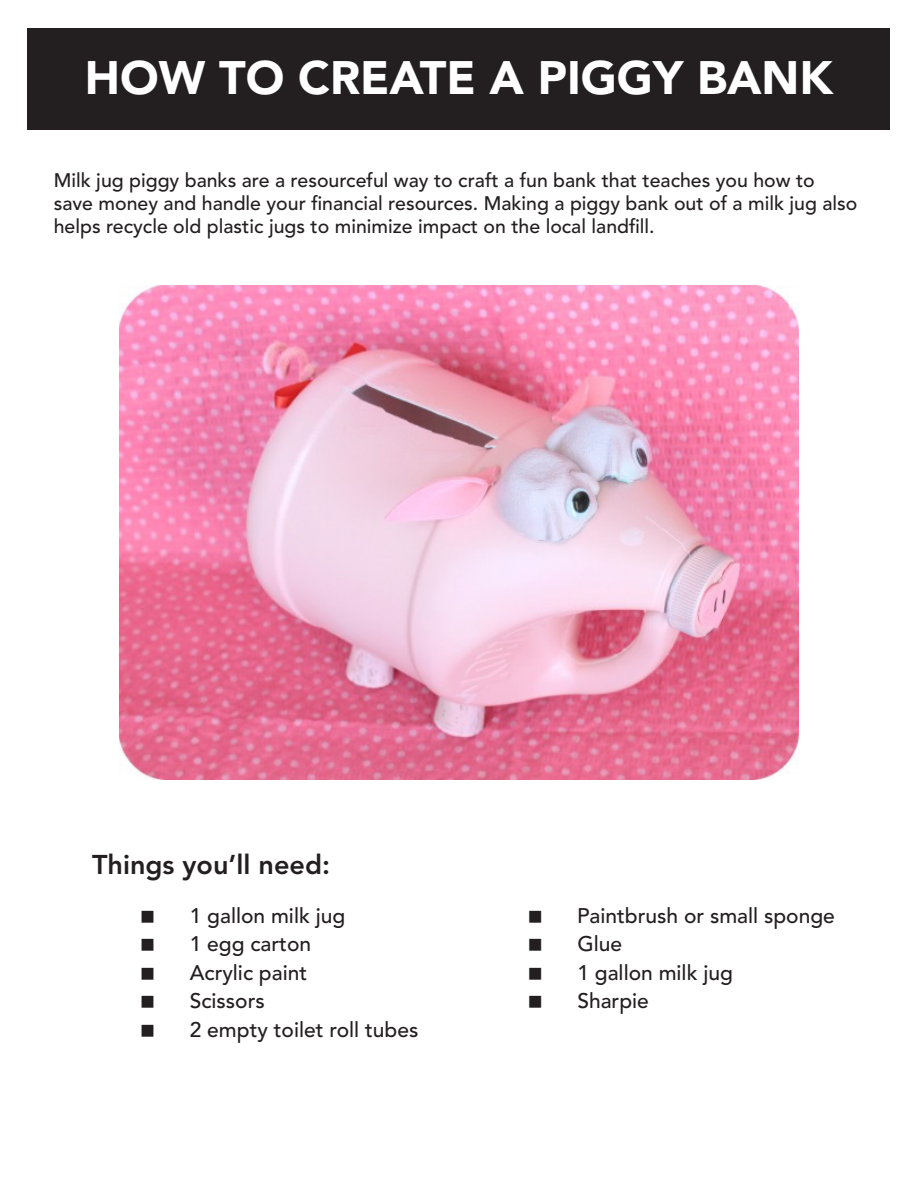
<style>
.page{position:relative;width:918px;height:1188px;background:#fff}
.page>*{position:absolute;margin:0;border:0;box-sizing:border-box;transform-origin:0 0}
.t1{font:900 46.5px "Avenir LT Std";color:#fff}
.t2{font:800 27px "Avenir LT Std";color:#231f20}
.t3{font:500 21px/28.5px "Avenir LT Std";color:#231f20}
.t4{font:500 19.5px/23.4px "Avenir LT Std";color:#231f20}
</style>
<div class="page">
<div style="left:28px;top:28px;width:862px;height:101px;background:#231f20"></div>
<img style="left:119px;top:285px;width:680px;height:495px">
<p class="t1" style="left:85px;top:50px;width:750px">HOW TO CREATE A PIGGY BANK</p>
<p class="t4" style="left:54px;top:169px;width:805px">Milk jug piggy banks are a resourceful way to craft a fun bank that teaches you how to save money and handle your financial resources. Making a piggy bank out of a milk jug also helps recycle old plastic jugs to minimize impact on the local landfill.</p>
<p class="t2" style="left:92px;top:848px;width:240px">Things you’ll need:</p>
<p class="t3" style="left:190px;top:902px;width:157px">1 gallon milk jug<br>1 egg carton</p>
<p class="t3" style="left:190px;top:959px;width:119px">Acrylic paint</p>
<p class="t3" style="left:190px;top:987px;width:77px">Scissors</p>
<p class="t3" style="left:190px;top:1016px;width:230px">2 empty toilet roll tubes</p>
<p class="t3" style="left:577px;top:902px;width:259px">Paintbrush or small sponge<br>Glue<br>1 gallon milk jug<br>Sharpie</p>
</div>
